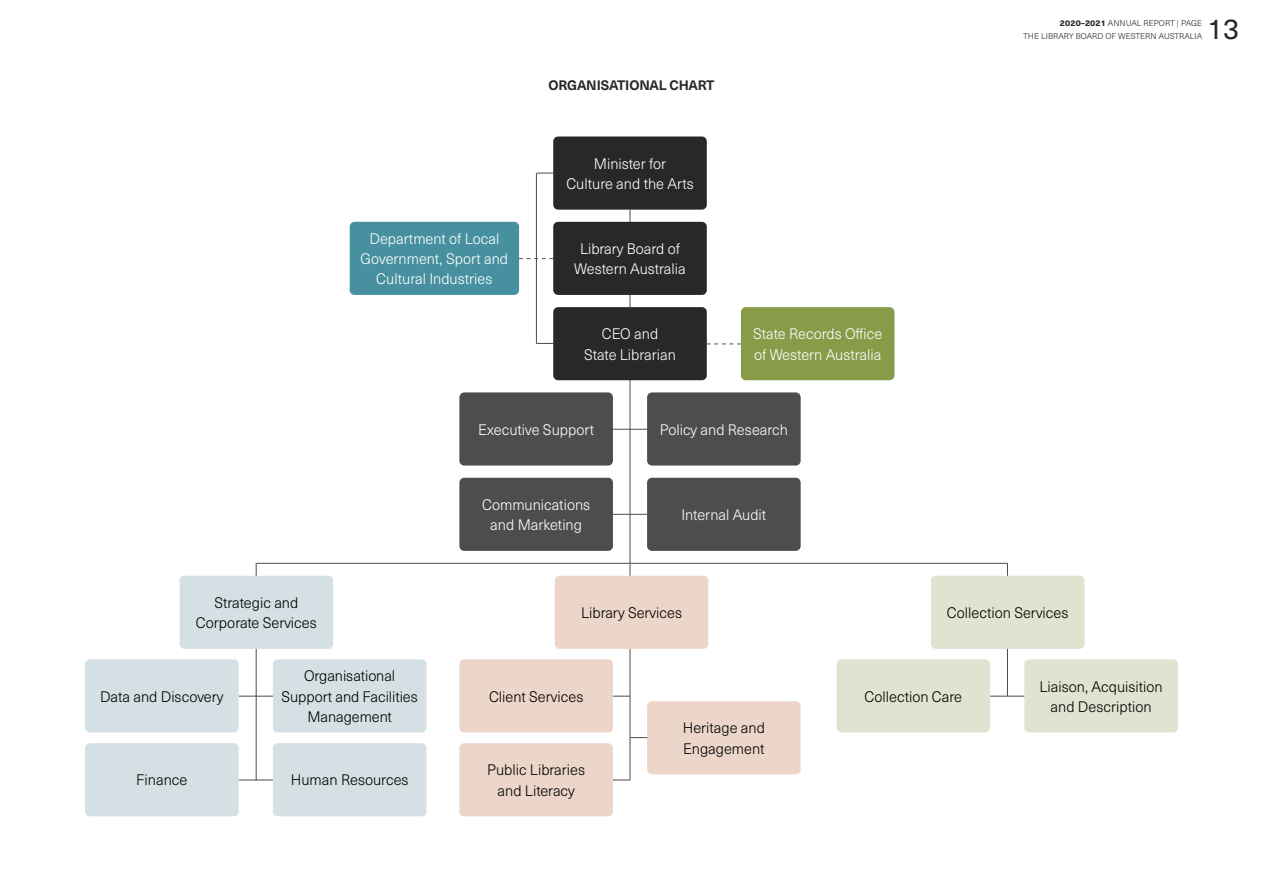
<style>
.page{position:relative;width:1263px;height:893px;background:#fff}
.page>*{position:absolute;margin:0;border:0;box-sizing:border-box;transform-origin:0 0}
.t1{font:28.5px "Neue Haas Unica W1 G";color:#292829}
.t2{font:300 15px/20.2px "Neue Haas Unica W1 G";color:#000;text-align:center}
.t3{font:300 15px/20.2px "Neue Haas Unica W1 G";color:#fff;text-align:center}
.t4{font:700 13.5px "Neue Haas Unica W1 G";letter-spacing:-.015em;color:#292829}
.t5{font:300 8.25px/12.6px "Neue Haas Unica W1 G";color:#292829;text-align:right}
.s1{font-weight:800}
</style>
<div class="page">
<svg style="left:519px;top:258px;width:34px;height:1px"></svg>
<hr style="left:630px;top:210px;width:1px;height:570px;background:#524b48">
<hr style="left:257px;top:563px;width:751px;height:1px;background:#524b48">
<hr style="left:536px;top:173px;width:1px;height:171px;background:#524b48">
<svg style="left:537px;top:173px;width:16px;height:1px"></svg>
<svg style="left:537px;top:343px;width:16px;height:1px"></svg>
<svg style="left:707px;top:344px;width:34px;height:1px"></svg>
<div style="left:553px;top:136px;width:154px;height:74px;background:#292829;border-radius:5px"></div>
<div style="left:553px;top:222px;width:154px;height:73px;background:#292829;border-radius:5px"></div>
<div style="left:350px;top:222px;width:169px;height:73px;background:#46909f;border-radius:5px"></div>
<div style="left:553px;top:307px;width:154px;height:73px;background:#292829;border-radius:5px"></div>
<div style="left:741px;top:307px;width:153px;height:73px;background:#879b49;border-radius:5px"></div>
<hr style="left:613px;top:429px;width:34px;height:1px;background:#524b48">
<hr style="left:613px;top:514px;width:34px;height:1px;background:#524b48">
<div style="left:459px;top:392px;width:154px;height:74px;background:#4d4d4f;border-radius:5px"></div>
<div style="left:459px;top:478px;width:154px;height:73px;background:#4d4d4f;border-radius:5px"></div>
<div style="left:647px;top:392px;width:154px;height:74px;background:#4d4d4f;border-radius:5px"></div>
<div style="left:647px;top:478px;width:154px;height:73px;background:#4d4d4f;border-radius:5px"></div>
<div style="left:555px;top:576px;width:153px;height:73px;background:#ecd6ca;border-radius:5px"></div>
<div style="left:85px;top:659px;width:154px;height:73px;background:#d5e0e4;border-radius:5px"></div>
<div style="left:836px;top:659px;width:154px;height:73px;background:#e1e2d0;border-radius:5px"></div>
<div style="left:459px;top:659px;width:154px;height:73px;background:#ecd6ca;border-radius:5px"></div>
<div style="left:459px;top:743px;width:154px;height:73px;background:#ecd6ca;border-radius:5px"></div>
<div style="left:85px;top:743px;width:154px;height:73px;background:#d5e0e4;border-radius:5px"></div>
<div style="left:273px;top:659px;width:153px;height:73px;background:#d5e0e4;border-radius:5px"></div>
<div style="left:1024px;top:659px;width:154px;height:73px;background:#e1e2d0;border-radius:5px"></div>
<div style="left:647px;top:701px;width:154px;height:73px;background:#ecd6ca;border-radius:5px"></div>
<div style="left:273px;top:743px;width:153px;height:73px;background:#d5e0e4;border-radius:5px"></div>
<svg style="left:613px;top:696px;width:17px;height:1px"></svg>
<hr style="left:239px;top:696px;width:34px;height:1px;background:#524b48">
<hr style="left:990px;top:696px;width:34px;height:1px;background:#524b48">
<svg style="left:613px;top:780px;width:17px;height:1px"></svg>
<svg style="left:630px;top:737px;width:17px;height:1px"></svg>
<hr style="left:239px;top:780px;width:34px;height:1px;background:#524b48">
<hr style="left:256px;top:563px;width:1px;height:217px;background:#524b48">
<div style="left:180px;top:576px;width:153px;height:73px;background:#d5e0e4;border-radius:5px"></div>
<hr style="left:1007px;top:564px;width:1px;height:132px;background:#524b48">
<div style="left:931px;top:576px;width:153px;height:73px;background:#e1e2d0;border-radius:5px"></div>
<h2 class="t4" style="left:548px;top:75px;width:168px">ORGANISATIONAL CHART</h2>
<p class="t3" style="left:361px;top:228px;width:149px">Department of Local<br>Government, Sport and<br>Cultural Industries</p>
<p class="t3" style="left:566px;top:152px;width:129px">Minister for<br>Culture and the Arts</p>
<p class="t3" style="left:574px;top:238px;width:113px">Library Board of<br>Western Australia</p>
<p class="t3" style="left:584px;top:323px;width:93px">CEO and<br>State Librarian</p>
<p class="t3" style="left:753px;top:323px;width:131px;text-align:left">State Records Office of Western Australia</p>
<p class="t3" style="left:478px;top:419px;width:117px">Executive Support</p>
<p class="t3" style="left:482px;top:494px;width:110px">Communications and Marketing</p>
<p class="t3" style="left:660px;top:419px;width:130px">Policy and Research</p>
<p class="t3" style="left:681px;top:504px;width:86px">Internal Audit</p>
<p class="t5" style="left:1023px;top:16px;width:180px"><span class="s1">2020–2021</span> ANNUAL REPORT | PAGE<br>THE LIBRARY BOARD OF WESTERN AUSTRALIA</p>
<h1 class="t1" style="left:1207px;top:8px;width:33px">13</h1>
<p class="t2" style="left:196px;top:592px;width:122px">Strategic and<br>Corporate Services</p>
<p class="t2" style="left:947px;top:602px;width:123px">Collection Services</p>
<p class="t2" style="left:581px;top:602px;width:102px">Library Services</p>
<p class="t2" style="left:282px;top:665px;width:138px">Organisational<br>Support and Facilities<br>Management</p>
<p class="t2" style="left:1039px;top:675px;width:125px">Liaison, Acquisition and Description</p>
<p class="t2" style="left:683px;top:717px;width:84px;text-align:left">Heritage and<br>Engagement</p>
<p class="t2" style="left:291px;top:769px;width:119px">Human Resources</p>
<p class="t2" style="left:100px;top:685px;width:125px">Data and Discovery</p>
<p class="t2" style="left:489px;top:685px;width:96px">Client Services</p>
<p class="t2" style="left:864px;top:685px;width:99px">Collection Care</p>
<p class="t2" style="left:487px;top:759px;width:99px">Public Libraries and Literacy</p>
<p class="t2" style="left:136px;top:769px;width:53px">Finance</p>
</div>
